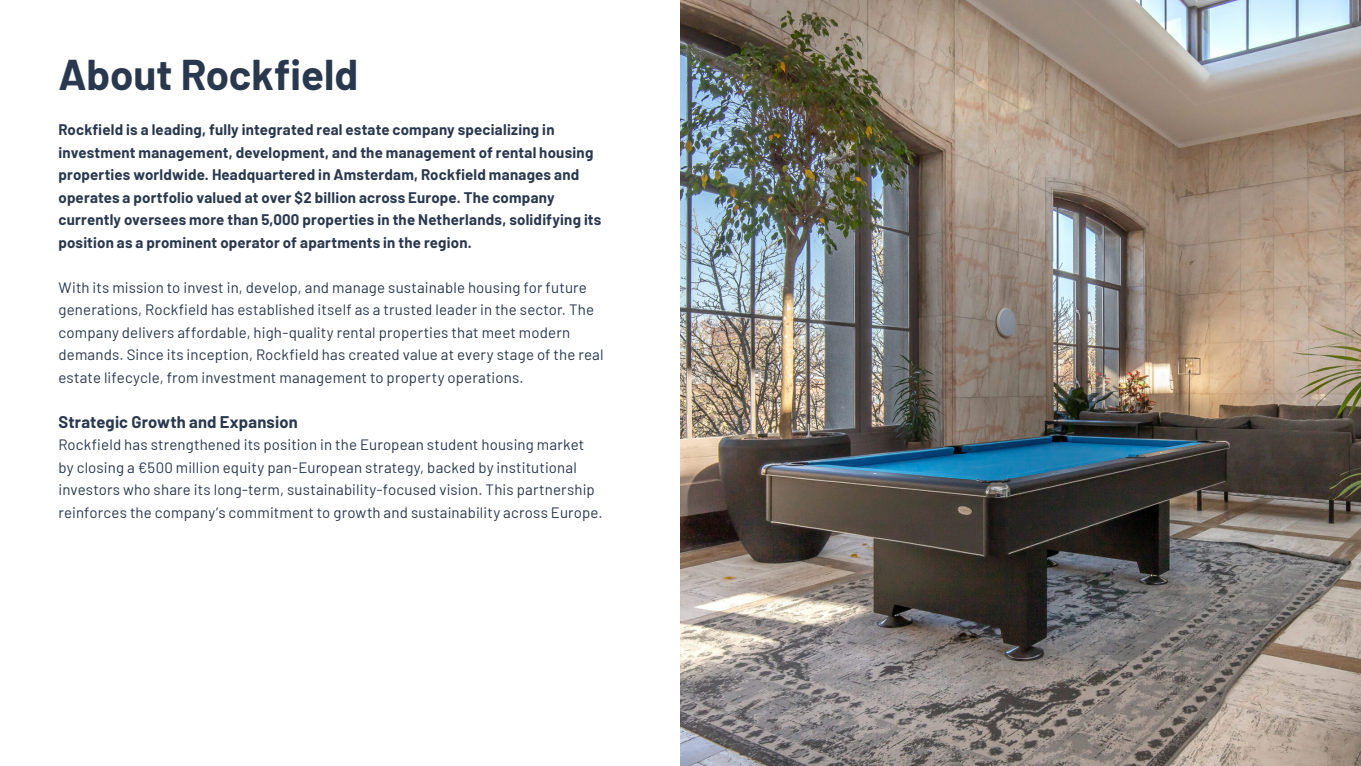
<style>
.page{position:relative;width:1361px;height:766px;background:#fff}
.page>*{position:absolute;margin:0;border:0;box-sizing:border-box;transform-origin:0 0}
.t1{font:700 42px "Barlow";color:#2a384e}
.t2{font:700 16.5px "Barlow";letter-spacing:.01em;color:#2a384e}
.t3{font:15px/22.5px "Barlow";letter-spacing:.01em;color:#2a384e}
.t4{font:700 15px/22.5px "Barlow";letter-spacing:.015em;color:#2a384e}
</style>
<div class="page">
<img style="left:680px;top:0;width:681px;height:765px">
<p class="t1" style="left:58px;top:44px;width:301px">About Rockfield</p>
<p class="t4" style="left:58px;top:117px;width:544px">Rockfield is a leading, fully integrated real estate company specializing in investment management, development, and the management of rental housing properties worldwide. Headquartered in Amsterdam, Rockfield manages and operates a portfolio valued at over $2 billion across Europe. The company currently oversees more than 5,000 properties in the Netherlands, solidifying its position as a prominent operator of apartments in the region.</p>
<p class="t3" style="left:58px;top:275px;width:547px">With its mission to invest in, develop, and manage sustainable housing for future generations, Rockfield has established itself as a trusted leader in the sector. The company delivers affordable, high-quality rental properties that meet modern demands. Since its inception, Rockfield has created value at every stage of the real estate lifecycle, from investment management to property operations.</p>
<p class="t2" style="left:58px;top:409px;width:241px">Strategic Growth and Expansion</p>
<p class="t3" style="left:58px;top:432px;width:546px">Rockfield has strengthened its position in the European student housing market by closing a €500 million equity pan-European strategy, backed by institutional investors who share its long-term, sustainability-focused vision. This partnership reinforces the company’s commitment to growth and sustainability across Europe.</p>
</div>
